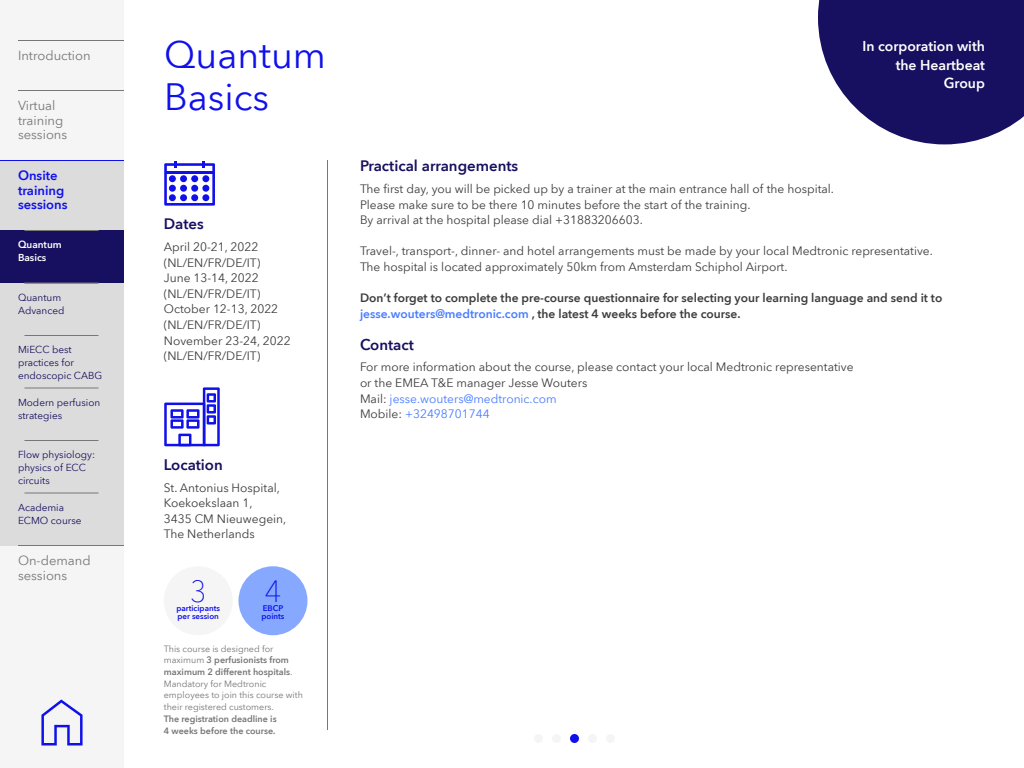
<style>
.page{position:relative;width:1024px;height:768px;background:#fff}
.page>*{position:absolute;margin:0;border:0;box-sizing:border-box;transform-origin:0 0}
.t1{font:37.5px/41.2px "Avenir Next World";color:#1010eb}
.t2{font:100 30px "Avenir Next World";color:#1010eb}
.t3{font:600 15px "Avenir Next World";color:#170f5f}
.t4{font:600 14px/18.2px "Avenir Next World";color:#fff;text-align:right}
.t5{font:13px/14.3px "Avenir Next World";color:#777}
.t6{font:600 13px/14.3px "Avenir Next World";color:#1010eb}
.t7{font:12px/15.6px "Avenir Next World";color:#3c3c3c}
.t8{font:600 12px/15.6px "Avenir Next World";color:#3c3c3c}
.t9{font:10px/13px "Avenir Next World";color:#170f5f}
.t10{font:600 10px/13px "Avenir Next World";color:#fff}
.t11{font:9px/11.7px "Avenir Next World";color:#777}
.t12{font:600 9px/11.7px "Avenir Next World";color:#777}
.t13{font:600 8px/8.8px "Avenir Next World";color:#1010eb}
.s1{font-weight:600}
.s2{color:#4a7dff}
</style>
<div class="page">
<div style="left:0;top:0;width:124px;height:768px;background:#f5f5f5"></div>
<div style="left:0;top:160px;width:124px;height:386px;background:#dcdcdc"></div>
<hr style="left:327px;top:160px;width:1px;height:570px;background:#777">
<div style="left:164px;top:566px;width:69px;height:69px;background:#f5f5f5;border-radius:50%"></div>
<div style="left:238px;top:566px;width:70px;height:69px;background:#86a9ff;border-radius:50%"></div>
<svg style="left:164px;top:161px;width:51px;height:45px"></svg>
<div style="left:169px;top:175px;width:7px;height:7px;background:#1010eb;border-radius:50%"></div>
<div style="left:180px;top:175px;width:7px;height:7px;background:#1010eb;border-radius:50%"></div>
<div style="left:191px;top:175px;width:7px;height:7px;background:#1010eb;border-radius:50%"></div>
<div style="left:202px;top:175px;width:7px;height:7px;background:#1010eb;border-radius:50%"></div>
<div style="left:169px;top:185px;width:7px;height:7px;background:#1010eb;border-radius:50%"></div>
<div style="left:180px;top:185px;width:7px;height:7px;background:#1010eb;border-radius:50%"></div>
<div style="left:191px;top:185px;width:7px;height:7px;background:#1010eb;border-radius:50%"></div>
<div style="left:202px;top:185px;width:7px;height:7px;background:#1010eb;border-radius:50%"></div>
<div style="left:169px;top:194px;width:7px;height:7px;background:#1010eb;border-radius:50%"></div>
<div style="left:180px;top:194px;width:7px;height:7px;background:#1010eb;border-radius:50%"></div>
<div style="left:191px;top:194px;width:7px;height:7px;background:#1010eb;border-radius:50%"></div>
<div style="left:202px;top:194px;width:7px;height:7px;background:#1010eb;border-radius:50%"></div>
<svg style="left:164px;top:387px;width:56px;height:59px"></svg>
<svg style="left:818px;top:0;width:206px;height:144px;background:#373075"></svg>
<hr style="left:18px;top:40px;width:106px;height:1px;background:#777">
<hr style="left:0;top:160px;width:124px;height:1px;background:#1010eb">
<hr style="left:18px;top:90px;width:106px;height:1px;background:#777">
<hr style="left:24px;top:335px;width:74px;height:1px;background:#777">
<hr style="left:24px;top:388px;width:74px;height:1px;background:#777">
<hr style="left:24px;top:440px;width:74px;height:1px;background:#777">
<svg style="left:41px;top:700px;width:42px;height:46px"></svg>
<hr style="left:18px;top:545px;width:106px;height:1px;background:#777">
<hr style="left:24px;top:493px;width:74px;height:1px;background:#777">
<div style="left:0;top:231px;width:124px;height:52px;background:#170f5f"></div>
<hr style="left:24px;top:230px;width:74px;height:1px;background:#777">
<hr style="left:24px;top:283px;width:74px;height:1px;background:#777">
<div style="left:534px;top:734px;width:9px;height:9px;background:#f5f5f5;border-radius:50%"></div>
<div style="left:570px;top:734px;width:9px;height:9px;background:#1010eb;border-radius:50%"></div>
<div style="left:552px;top:734px;width:9px;height:9px;background:#f5f5f5;border-radius:50%"></div>
<div style="left:588px;top:734px;width:9px;height:9px;background:#f5f5f5;border-radius:50%"></div>
<div style="left:606px;top:734px;width:9px;height:9px;background:#f5f5f5;border-radius:50%"></div>
<p class="t5" style="left:18px;top:49px;width:74px">Introduction</p>
<p class="t5" style="left:18px;top:99px;width:51px">Virtual training sessions</p>
<p class="t6" style="left:18px;top:169px;width:51px">Onsite training sessions</p>
<p class="t10" style="left:18px;top:238px;width:45px">Quantum<br>Basics</p>
<p class="t9" style="left:18px;top:291px;width:48px">Quantum<br>Advanced</p>
<p class="t9" style="left:18px;top:343px;width:86px">MiECC best practices for endoscopic CABG</p>
<p class="t9" style="left:18px;top:396px;width:84px">Modern perfusion strategies</p>
<p class="t9" style="left:18px;top:448px;width:79px">Flow physiology: physics of ECC circuits</p>
<p class="t9" style="left:18px;top:501px;width:65px">Academia<br>ECMO course</p>
<p class="t5" style="left:18px;top:554px;width:74px">On-demand sessions</p>
<h1 class="t1" style="left:164px;top:35px;width:163px">Quantum<br>Basics</h1>
<p class="t4" style="left:862px;top:37px;width:124px">In corporation with the Heartbeat<br>Group</p>
<p class="t3" style="left:164px;top:215px;width:41px">Dates</p>
<p class="t7" style="left:164px;top:239px;width:128px">April 20-21, 2022 (NL/EN/FR/DE/IT)<br>June 13-14, 2022 (NL/EN/FR/DE/IT)<br>October 12-13, 2022 (NL/EN/FR/DE/IT)<br>November 23-24, 2022 (NL/EN/FR/DE/IT)</p>
<p class="t3" style="left:164px;top:456px;width:60px">Location</p>
<p class="t7" style="left:164px;top:480px;width:124px">St. Antonius Hospital,<br>Koekoekslaan 1,<br>3435 CM Nieuwegein,<br>The Netherlands</p>
<h2 class="t2" style="left:190px;top:567px;width:18px">3</h2>
<p class="t13" style="left:176px;top:603px;width:45px">participants per session</p>
<h2 class="t2" style="left:265px;top:567px;width:18px">4</h2>
<p class="t13" style="left:261px;top:603px;width:25px">EBCP points</p>
<p class="t11" style="left:164px;top:643px;width:141px">This course is designed for maximum <span class="s1">3 perfusionists from maximum 2 different hospitals</span>.<br>Mandatory for Medtronic employees to join this course with their registered customers.</p>
<p class="t12" style="left:164px;top:713px;width:114px">The registration deadline is<br>4 weeks before the course.</p>
<p class="t3" style="left:360px;top:157px;width:160px">Practical arrangements</p>
<p class="t7" style="left:360px;top:181px;width:476px">The first day, you will be picked up by a trainer at the main entrance hall of the hospital.<br>Please make sure to be there 10 minutes before the start of the training.<br>By arrival at the hospital please dial +31883206603.</p>
<p class="t7" style="left:360px;top:244px;width:574px">Travel-, transport-, dinner- and hotel arrangements must be made by your local Medtronic representative.<br>The hospital is located approximately 50km from Amsterdam Schiphol Airport.</p>
<p class="t8" style="left:360px;top:290px;width:584px">Don’t forget to complete the pre-course questionnaire for selecting your learning language and send it to <span class="s2">jesse.wouters@medtronic.com</span> , the latest 4 weeks before the course.</p>
<p class="t3" style="left:360px;top:336px;width:55px">Contact</p>
<p class="t7" style="left:360px;top:360px;width:495px">For more information about the course, please contact your local Medtronic representative or the EMEA T&amp;E manager Jesse Wouters<br>Mail: <span class="s2">jesse.wouters@medtronic.com<br></span>Mobile: <span class="s2">+32498701744</span></p>
</div>
